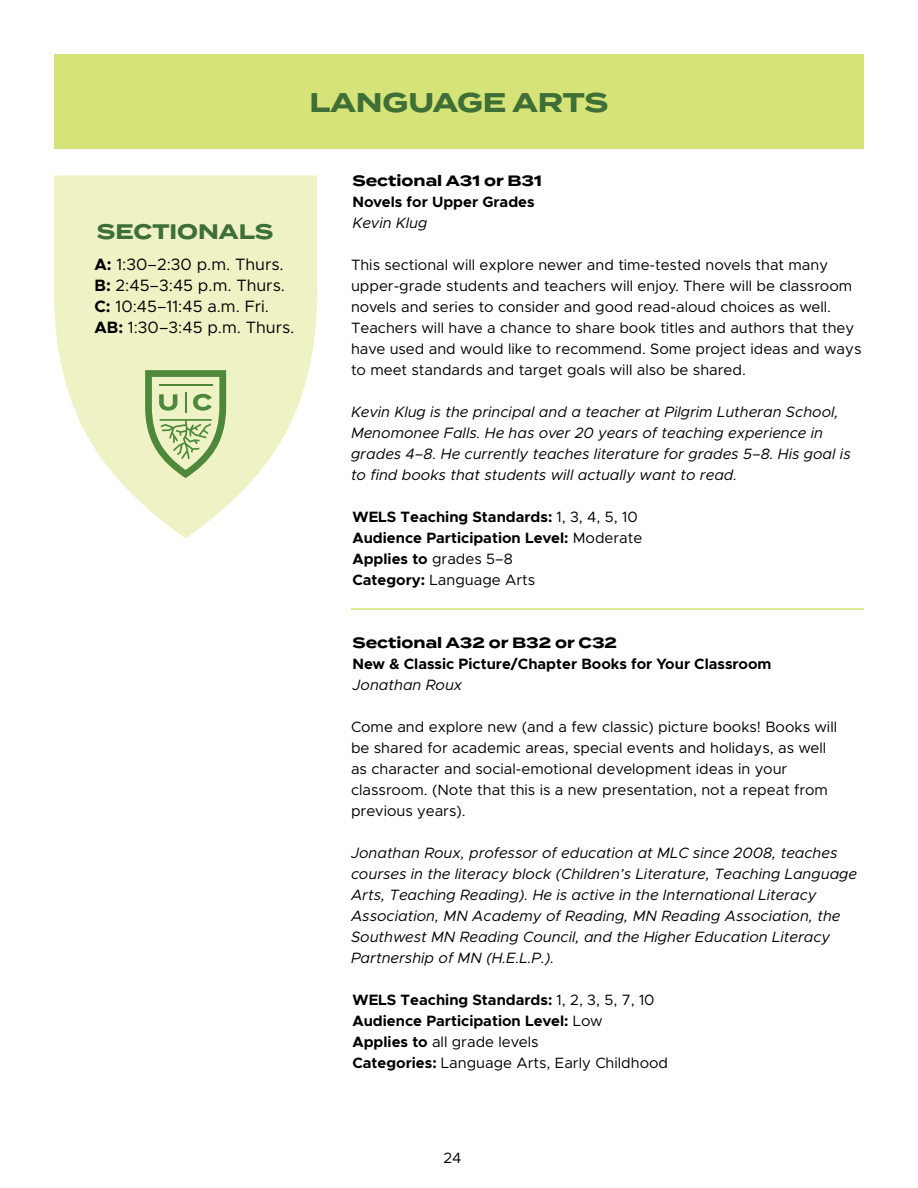
<style>
.page{position:relative;width:918px;height:1188px;background:#fff}
.page>*{position:absolute;margin:0;border:0;box-sizing:border-box;transform-origin:0 0}
.t1{font:700 27px "Termina";color:#3e6f36}
.t2{font:700 21px "Termina";color:#3e6f36}
.t3{font:16.5px/21px "Metropolis";color:#000}
.t4{font:15px/21px "Metropolis";color:#000}
.t5{font:italic 15px/21px "Metropolis";color:#000}
.t6{font:700 15px/21px "Metropolis";color:#000}
.t7{font:700 15px "Termina";color:#000}
.s1{font-weight:700}
.s2{font-weight:400}
</style>
<div class="page">
<div style="left:54px;top:54px;width:810px;height:94px;background:#d5e379"></div>
<hr style="left:351px;top:608px;width:513px;height:2px;background:#d5e379">
<svg style="left:54px;top:176px;width:263px;height:362px;fill:#eef2c5"></svg>
<svg style="left:145px;top:370px;width:81px;height:108px;background:#b6cd95"></svg>
<h1 class="t1" style="left:310px;top:82px;width:300px">LANGUAGE ARTS</h1>
<h2 class="t2" style="left:97px;top:216px;width:178px">SECTIONALS</h2>
<p class="t3" style="left:94px;top:254px;width:201px"><span class="s1">A:</span> 1:30–2:30 p.m. Thurs.<br><span class="s1">B:</span> 2:45–3:45 p.m. Thurs.<br><span class="s1">C:</span> 10:45–11:45 a.m. Fri.<br><span class="s1">AB:</span> 1:30–3:45 p.m. Thurs.</p>
<p class="t7" style="left:352px;top:170px;width:191px">Sectional A31 or B31</p>
<p class="t6" style="left:352px;top:191px;width:184px">Novels for Upper Grades</p>
<p class="t5" style="left:352px;top:212px;width:76px">Kevin Klug</p>
<p class="t4" style="left:351px;top:254px;width:512px">This sectional will explore newer and time-tested novels that many upper-grade students and teachers will enjoy. There will be classroom novels and series to consider and good read-aloud choices as well.<br>Teachers will have a chance to share book titles and authors that they have used and would like to recommend. Some project ideas and ways to meet standards and target goals will also be shared.</p>
<p class="t5" style="left:351px;top:401px;width:501px">Kevin Klug is the principal and a teacher at Pilgrim Lutheran School, Menomonee Falls. He has over 20 years of teaching experience in grades 4–8. He currently teaches literature for grades 5–8. His goal is to find books that students will actually want to read.</p>
<p class="t6" style="left:352px;top:506px;width:291px">WELS Teaching Standards: <span class="s2">1, 3, 4, 5, 10<br></span>Audience Participation Level: <span class="s2">Moderate<br></span>Applies to <span class="s2">grades 5–8<br></span>Category: <span class="s2">Language Arts</span></p>
<p class="t7" style="left:352px;top:632px;width:266px">Sectional A32 or B32 or C32</p>
<p class="t6" style="left:352px;top:653px;width:421px">New &amp; Classic Picture/Chapter Books for Your Classroom</p>
<p class="t5" style="left:352px;top:674px;width:111px">Jonathan Roux</p>
<p class="t4" style="left:351px;top:716px;width:488px">Come and explore new (and a few classic) picture books! Books will be shared for academic areas, special events and holidays, as well as character and social-emotional development ideas in your classroom. (Note that this is a new presentation, not a repeat from previous years).</p>
<p class="t5" style="left:351px;top:842px;width:508px">Jonathan Roux, professor of education at MLC since 2008, teaches courses in the literacy block (Children’s Literature, Teaching Language Arts, Teaching Reading). He is active in the International Literacy Association, MN Academy of Reading, MN Reading Association, the Southwest MN Reading Council, and the Higher Education Literacy Partnership of MN (H.E.L.P.).</p>
<p class="t6" style="left:352px;top:989px;width:317px">WELS Teaching Standards: <span class="s2">1, 2, 3, 5, 7, 10<br></span>Audience Participation Level: <span class="s2">Low<br></span>Applies to <span class="s2">all grade levels<br></span>Categories: <span class="s2">Language Arts, Early Childhood</span></p>
<p class="t4" style="left:443px;top:1147px;width:20px">24</p>
</div>
